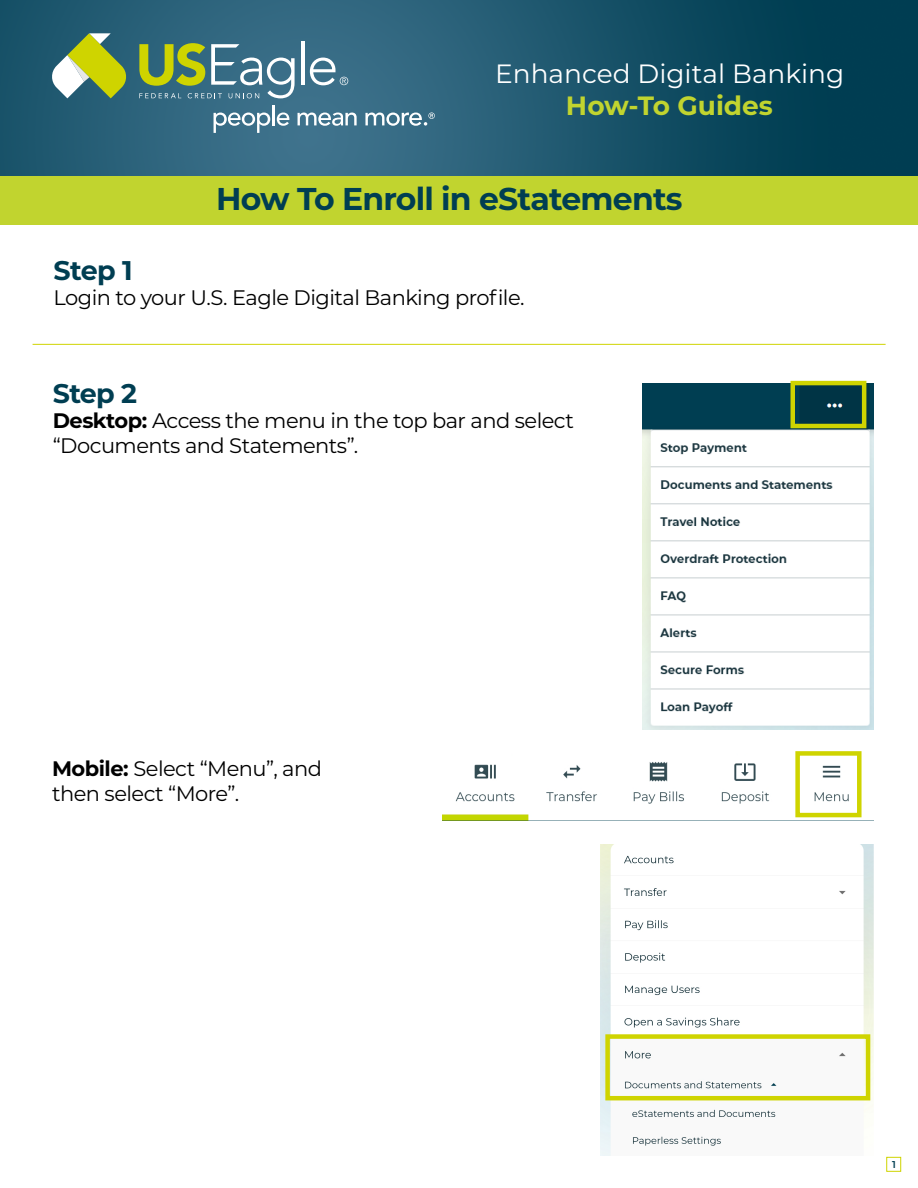
<style>
.page{position:relative;width:918px;height:1188px;background:#fff}
.page>*{position:absolute;margin:0;border:0;box-sizing:border-box;transform-origin:0 0}
.t1{font:700 31.5px "Montserrat";letter-spacing:-.025em;color:#003e52}
.t2{font:700 27px "Montserrat";letter-spacing:-.025em;color:#003e52}
.t3{font:26.4px "Montserrat";color:#fff}
.t4{font:700 26.4px "Montserrat";color:#c1d42f}
.t5{font:21px/25.2px "Montserrat";letter-spacing:-.025em;color:#000}
.t6{font:600 9.9px "Montserrat";color:#003e52}
.s1{font-weight:700}
</style>
<div class="page">
<img style="left:0;top:0;width:918px;height:177px">
<div style="left:0;top:177px;width:918px;height:48px;background:#c1d42f"></div>
<svg style="left:52px;top:33px;width:76px;height:65px"></svg>
<hr style="left:301px;top:41px;width:3px;height:44px;background:#fff">
<svg style="left:139px;top:43px;width:156px;height:55px;background:#6b907c"></svg>
<svg style="left:310px;top:58px;width:38px;height:27px"></svg>
<svg style="left:214px;top:113px;width:56px;height:20px"></svg>
<hr style="left:272px;top:105px;width:3px;height:20px;background:#fff">
<svg style="left:277px;top:113px;width:12px;height:13px"></svg>
<svg style="left:298px;top:113px;width:59px;height:13px"></svg>
<svg style="left:365px;top:113px;width:70px;height:13px"></svg>
<hr style="left:33px;top:344px;width:853px;height:1px;background:#cfd400">
<div style="left:887px;top:1157px;width:14px;height:15px;border:1px solid #cfd400"></div>
<img style="left:643px;top:383px;width:230px;height:347px">
<img style="left:442px;top:762px;width:420px;height:58px">
<img style="left:600px;top:844px;width:273px;height:311px">
<div style="left:791px;top:381px;width:75px;height:47px;border:4px solid #cfd400"></div>
<div style="left:795px;top:751px;width:67px;height:66px;border:4px solid #cfd400"></div>
<div style="left:605px;top:1034px;width:265px;height:66px;border:4px solid #cfd400"></div>
<p class="t3" style="left:495px;top:56px;width:351px">Enhanced Digital Banking</p>
<p class="t4" style="left:566px;top:86px;width:208px">How-To Guides</p>
<h1 class="t1" style="left:216px;top:176px;width:468px">How To Enroll in eStatements</h1>
<p class="t2" style="left:54px;top:251px;width:81px">Step 1</p>
<p class="t5" style="left:54px;top:284px;width:473px">Login to your U.S. Eagle Digital Banking profile.</p>
<p class="t2" style="left:53px;top:374px;width:86px">Step 2</p>
<p class="t5" style="left:53px;top:407px;width:523px"><span class="s1">Desktop:</span> Access the menu in the top bar and select “Documents and Statements”.</p>
<p class="t5" style="left:52px;top:755px;width:272px"><span class="s1">Mobile:</span> Select “Menu”, and then select “More”.</p>
<p class="t6" style="left:892px;top:1157px;width:5px">1</p>
</div>
